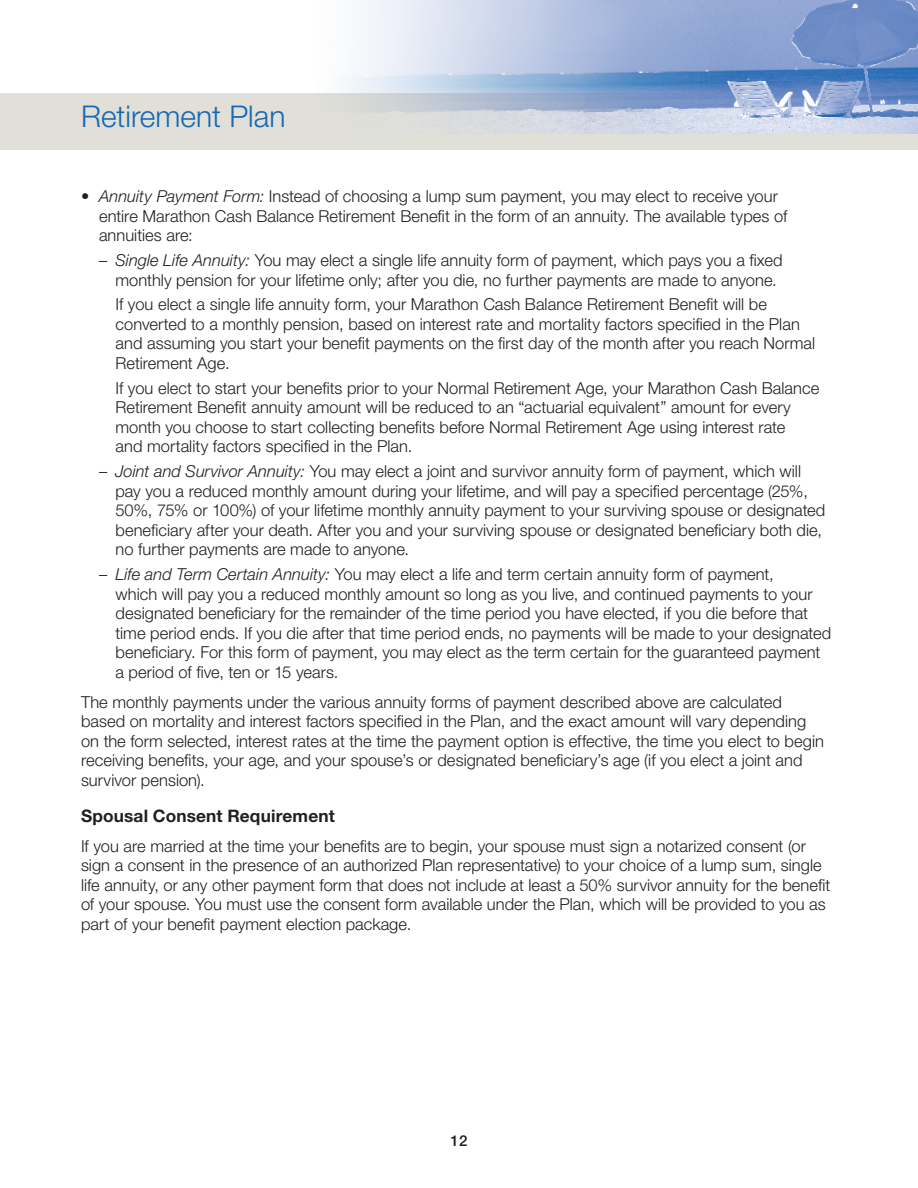
<style>
.page{position:relative;width:918px;height:1188px;background:#fff}
.page>*{position:absolute;margin:0;border:0;box-sizing:border-box;transform-origin:0 0}
.t1{font:300 30px "Helvetica Neue";color:#1768b4}
.HD_2{font:700 17.25px "Helvetica Neue";letter-spacing:.01em;color:#231f20}
.Bullets_2{font:300 16.5px/19.5px "Helvetica Neue";color:#231f20}
.Body{font:300 16.5px/19.5px "Helvetica Neue";color:#231f20}
.Bullets_1{font:300 16.5px/19.5px "Helvetica Neue";color:#231f20}
.t2{font:500 15px "Helvetica Neue";color:#231f20}
.s1{font-style:italic}
</style>
<div class="page">
<div style="left:0;top:93px;width:918px;height:57px;background:#e1e0d8"></div>
<img style="left:345px;top:0;width:573px;height:133px">
<h1 class="t1" style="left:81px;top:98px;width:206px">Retirement Plan</h1>
<p class="Bullets_1" style="left:99px;top:186px;width:690px;text-indent:-18px">• <span class="s1">Annuity Payment Form:</span> Instead of choosing a lump sum payment, you may elect to receive your entire Marathon Cash Balance Retirement Benefit in the form of an annuity. The available types of annuities are:</p>
<p class="Bullets_2" style="left:116px;top:250px;width:669px;text-indent:-16px">– <span class="s1">Single Life Annuity:</span> You may elect a single life annuity form of payment, which pays you a fixed monthly pension for your lifetime only; after you die, no further payments are made to anyone.</p>
<p class="Bullets_2" style="left:116px;top:294px;width:701px">If you elect a single life annuity form, your Marathon Cash Balance Retirement Benefit will be converted to a monthly pension, based on interest rate and mortality factors specified in the Plan and assuming you start your benefit payments on the first day of the month after you reach Normal Retirement Age.</p>
<p class="Bullets_2" style="left:116px;top:378px;width:705px">If you elect to start your benefits prior to your Normal Retirement Age, your Marathon Cash Balance Retirement Benefit annuity amount will be reduced to an “actuarial equivalent” amount for every month you choose to start collecting benefits before Normal Retirement Age using interest rate<br>and mortality factors specified in the Plan.</p>
<p class="Bullets_2" style="left:116px;top:461px;width:711px;text-indent:-16px">– <span class="s1">Joint and Survivor Annuity:</span> You may elect a joint and survivor annuity form of payment, which will pay you a reduced monthly amount during your lifetime, and will pay a specified percentage (25%, 50%, 75% or 100%) of your lifetime monthly annuity payment to your surviving spouse or designated beneficiary after your death. After you and your surviving spouse or designated beneficiary both die, no further payments are made to anyone.</p>
<p class="Bullets_2" style="left:116px;top:564px;width:717px;text-indent:-16px">– <span class="s1">Life and Term Certain Annuity:</span> You may elect a life and term certain annuity form of payment,<br>which will pay you a reduced monthly amount so long as you live, and continued payments to your designated beneficiary for the remainder of the time period you have elected, if you die before that time period ends. If you die after that time period ends, no payments will be made to your designated beneficiary. For this form of payment, you may elect as the term certain for the guaranteed payment a period of five, ten or 15 years.</p>
<p class="Body" style="left:81px;top:692px;width:744px">The monthly payments under the various annuity forms of payment described above are calculated based on mortality and interest factors specified in the Plan, and the exact amount will vary depending on the form selected, interest rates at the time the payment option is effective, the time you elect to begin receiving benefits, your age, and your spouse’s or designated beneficiary’s age (if you elect a joint and survivor pension).</p>
<p class="HD_2" style="left:81px;top:805px;width:255px">Spousal Consent Requirement</p>
<p class="Body" style="left:81px;top:836px;width:751px">If you are married at the time your benefits are to begin, your spouse must sign a notarized consent (or sign a consent in the presence of an authorized Plan representative) to your choice of a lump sum, single life annuity, or any other payment form that does not include at least a 50% survivor annuity for the benefit of your spouse. You must use the consent form available under the Plan, which will be provided to you as part of your benefit payment election package.</p>
<p class="t2" style="left:451px;top:1131px;width:18px">12</p>
</div>
